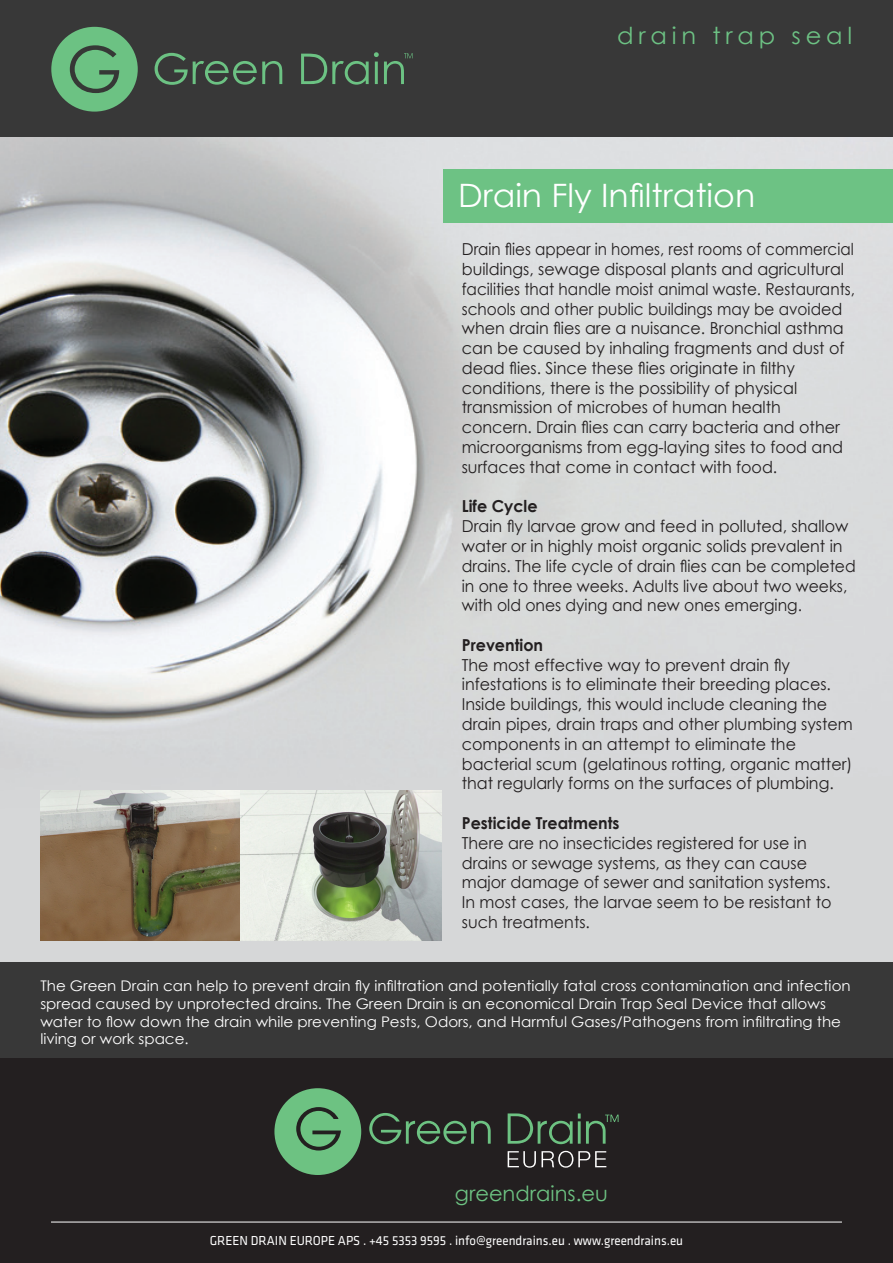
<style>
.page{position:relative;width:893px;height:1263px;background:#fff}
.page>*{position:absolute;margin:0;border:0;box-sizing:border-box;transform-origin:0 0}
.t1{font:32.25px "Century Gothic";color:#fff}
.t2{font:23.4px "Century Gothic";letter-spacing:.2em;color:#6dc284}
.t3{font:21px "Century Gothic";color:#6dc282}
.t4{font:16.5px/19.8px "Century Gothic";color:#231f20}
.t5{font:14.7px/17.5px "Century Gothic";color:#fff}
.t6{font:13.5px "Klavika";color:#fff;scale:.96 1}
.s1{font-weight:700}
</style>
<div class="page">
<img style="left:0;top:137px;width:893px;height:825px">
<div style="left:0;top:0;width:893px;height:137px;background:#383838"></div>
<div style="left:51px;top:27px;width:87px;height:85px;background:#6cc283;border-radius:50%"></div>
<svg style="left:70px;top:45px;width:49px;height:48px"></svg>
<svg style="left:155px;top:53px;width:127px;height:32px"></svg>
<svg style="left:301px;top:52px;width:112px;height:33px"></svg>
<div style="left:443px;top:169px;width:450px;height:54px;background:#6dc284"></div>
<div style="left:0;top:962px;width:893px;height:97px;background:#383838"></div>
<img style="left:40px;top:790px;width:401px;height:150px">
<div style="left:0;top:1059px;width:893px;height:204px;background:#231f20"></div>
<div style="left:274px;top:1088px;width:87px;height:87px;background:#6dc282;border-radius:50%"></div>
<svg style="left:369px;top:1113px;width:250px;height:31px"></svg>
<svg style="left:296px;top:1107px;width:45px;height:43px"></svg>
<svg style="left:508px;top:1151px;width:98px;height:17px"></svg>
<hr style="left:51px;top:1222px;width:791px;height:1px;background:#fff">
<p class="t2" style="left:617px;top:20px;width:237px">drain trap seal</p>
<p class="t1" style="left:458px;top:173px;width:299px">Drain Fly Infiltration</p>
<p class="t4" style="left:462px;top:239px;width:395px">Drain flies appear in homes, rest rooms of commercial buildings, sewage disposal plants and agricultural facilities that handle moist animal waste. Restaurants, schools and other public buildings may be avoided when drain flies are a nuisance. Bronchial asthma can be caused by inhaling fragments and dust of dead flies. Since these flies originate in filthy conditions, there is the possibility of physical transmission of microbes of human health concern. Drain flies can carry bacteria and other microorganisms from egg-laying sites to food and surfaces that come in contact with food.</p>
<p class="t4" style="left:462px;top:496px;width:395px"><span class="s1">Life Cycle<br></span>Drain fly larvae grow and feed in polluted, shallow water or in highly moist organic solids prevalent in drains. The life cycle of drain flies can be completed in one to three weeks. Adults live about two weeks, with old ones dying and new ones emerging.</p>
<p class="t4" style="left:462px;top:635px;width:392px"><span class="s1">Prevention<br></span>The most effective way to prevent drain fly infestations is to eliminate their breeding places.<br>Inside buildings, this would include cleaning the drain pipes, drain traps and other plumbing system components in an attempt to eliminate the bacterial scum (gelatinous rotting, organic matter) that regularly forms on the surfaces of plumbing.</p>
<p class="t4" style="left:462px;top:813px;width:371px"><span class="s1">Pesticide Treatments<br></span>There are no insecticides registered for use in drains or sewage systems, as they can cause major damage of sewer and sanitation systems.<br>In most cases, the larvae seem to be resistant to such treatments.</p>
<p class="t5" style="left:40px;top:977px;width:812px">The Green Drain can help to prevent drain fly infiltration and potentially fatal cross contamination and infection spread caused by unprotected drains. The Green Drain is an economical Drain Trap Seal Device that allows water to flow down the drain while preventing Pests, Odors, and Harmful Gases/Pathogens from infiltrating the living or work space.</p>
<p class="t3" style="left:455px;top:1181px;width:154px">greendrains.eu</p>
<p class="t6" style="left:210px;top:1233px;width:495px">GREEN DRAIN EUROPE APS . +45 5353 9595 . info@greendrains.eu . www.greendrains.eu</p>
</div>
